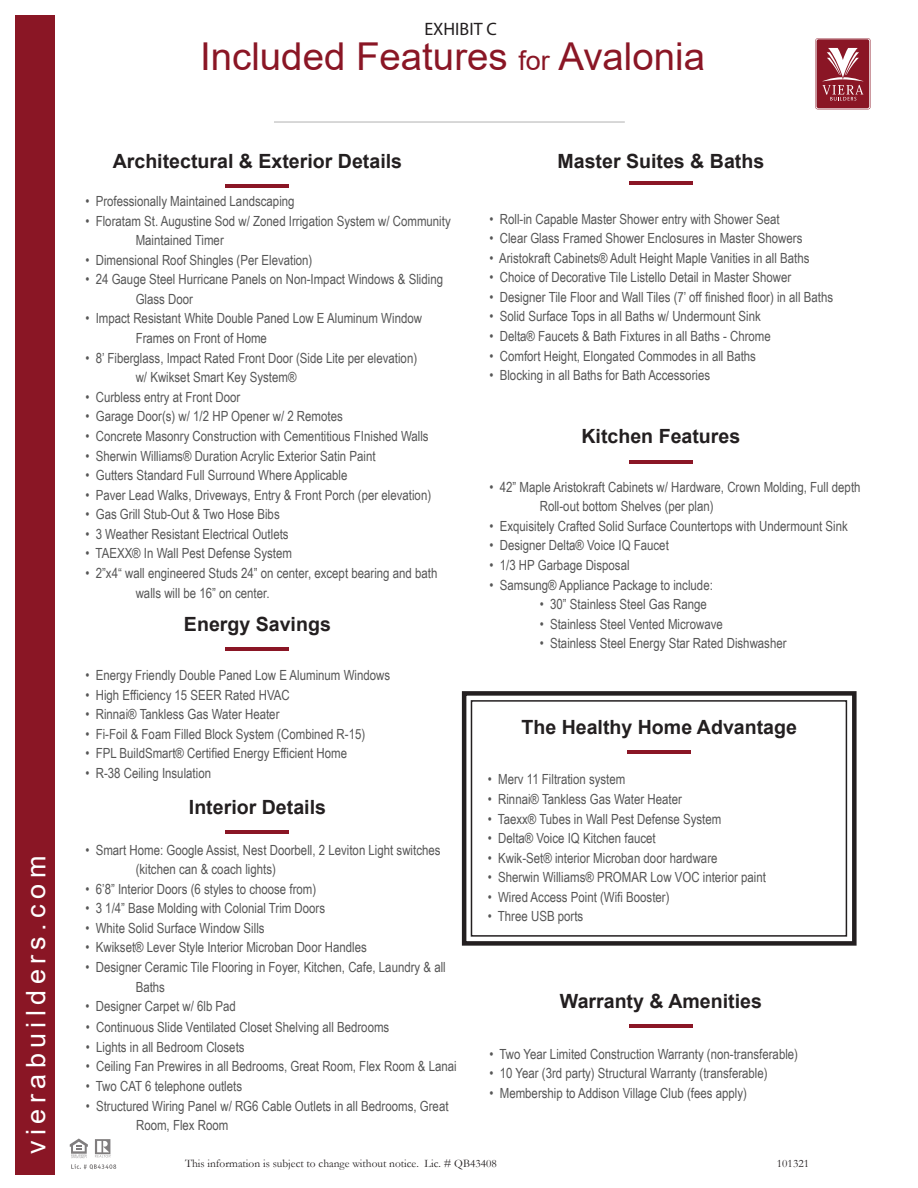
<style>
.page{position:relative;width:918px;height:1188px;background:#fff}
.page>*{position:absolute;margin:0;border:0;box-sizing:border-box;transform-origin:0 0}
.t1{font:38.4px "Arial";color:#8a1625}
.t2{font:27px "Arial";letter-spacing:.2em;color:#fff}
.t3{font:700 19.65px "Arial";color:#231f20}
.t4{font:18px "Myriad Pro";color:#231f20}
.t5{font:13.95px/19.6px "Arial Narrow";color:#565656}
.t6{font:11.4px "Garamond";color:#231f20}
.s1{font-size:27px}
</style>
<div class="page">
<svg style="left:815px;top:38px;width:56px;height:71px;background:#a34955"></svg>
<hr style="left:226px;top:185px;width:63px;height:3px;background:#8a1625">
<hr style="left:226px;top:648px;width:63px;height:3px;background:#8a1625">
<hr style="left:226px;top:830px;width:63px;height:3px;background:#8a1625">
<hr style="left:629px;top:1025px;width:64px;height:3px;background:#8a1625">
<hr style="left:629px;top:461px;width:64px;height:3px;background:#8a1625">
<hr style="left:629px;top:182px;width:64px;height:3px;background:#8a1625">
<hr style="left:274px;top:122px;width:351px;height:1px;background:#565656">
<div style="left:16px;top:15px;width:39px;height:1160px;background:#8a1625"></div>
<svg style="left:71px;top:1164px;width:45px;height:5px"></svg>
<svg style="left:70px;top:1139px;width:18px;height:19px"></svg>
<svg style="left:95px;top:1139px;width:16px;height:19px"></svg>
<hr style="left:628px;top:750px;width:63px;height:3px;background:#8a1625">
<div style="left:471px;top:700px;width:376px;height:237px;border:2px solid #231f20"></div>
<div style="left:462px;top:691px;width:395px;height:255px;border:4px solid #231f20"></div>
<h2 class="t2" style="left:17px;top:1154px;width:299px;rotate:-90deg">vierabuilders.com</h2>
<p class="t4" style="left:424px;top:18px;width:74px">EXHIBIT C</p>
<h1 class="t1" style="left:200px;top:30px;width:506px">Included Features <span class="s1">for</span> Avalonia</h1>
<h3 class="t3" style="left:113px;top:147px;width:291px">Architectural &amp; Exterior Details</h3>
<p class="t5" style="left:85px;top:191px;width:211px">• Professionally Maintained Landscaping</p>
<p class="t5" style="left:136px;top:210px;width:317px;text-indent:-50px">• Floratam St. Augustine Sod w/ Zoned Irrigation System w/ Community<br>Maintained Timer</p>
<p class="t5" style="left:85px;top:249px;width:229px">• Dimensional Roof Shingles (Per Elevation)</p>
<p class="t5" style="left:136px;top:269px;width:309px;text-indent:-50px">• 24 Gauge Steel Hurricane Panels on Non-Impact Windows &amp; Sliding<br>Glass Door</p>
<p class="t5" style="left:136px;top:308px;width:288px;text-indent:-50px">• Impact Resistant White Double Paned Low E Aluminum Window<br>Frames on Front of Home</p>
<p class="t5" style="left:136px;top:347px;width:283px;text-indent:-50px">• 8’ Fiberglass, Impact Rated Front Door (Side Lite per elevation) w/ Kwikset Smart Key System®</p>
<p class="t5" style="left:85px;top:387px;width:157px">• Curbless entry at Front Door</p>
<p class="t5" style="left:85px;top:406px;width:259px">• Garage Door(s) w/ 1/2 HP Opener w/ 2 Remotes</p>
<p class="t5" style="left:85px;top:426px;width:345px">• Concrete Masonry Construction with Cementitious FInished Walls</p>
<p class="t5" style="left:85px;top:445px;width:292px">• Sherwin Williams® Duration Acrylic Exterior Satin Paint</p>
<p class="t5" style="left:85px;top:465px;width:264px">• Gutters Standard Full Surround Where Applicable</p>
<p class="t5" style="left:85px;top:484px;width:347px">• Paver Lead Walks, Driveways, Entry &amp; Front Porch (per elevation)</p>
<p class="t5" style="left:85px;top:504px;width:196px">• Gas Grill Stub-Out &amp; Two Hose Bibs</p>
<p class="t5" style="left:85px;top:524px;width:205px">• 3 Weather Resistant Electrical Outlets</p>
<p class="t5" style="left:85px;top:543px;width:208px">• TAEXX® In Wall Pest Defense System</p>
<p class="t5" style="left:136px;top:563px;width:303px;text-indent:-50px">• 2”x4“ wall engineered Studs 24” on center, except bearing and bath walls will be 16” on center.</p>
<h3 class="t3" style="left:184px;top:610px;width:148px">Energy Savings</h3>
<p class="t5" style="left:85px;top:665px;width:306px">• Energy Friendly Double Paned Low E Aluminum Windows</p>
<p class="t5" style="left:85px;top:684px;width:206px">• High Efficiency 15 SEER Rated HVAC</p>
<p class="t5" style="left:85px;top:704px;width:196px">• Rinnai® Tankless Gas Water Heater</p>
<p class="t5" style="left:85px;top:724px;width:281px">• Fi-Foil &amp; Foam Filled Block System (Combined R-15)</p>
<p class="t5" style="left:85px;top:743px;width:263px">• FPL BuildSmart® Certified Energy Efficient Home</p>
<p class="t5" style="left:85px;top:763px;width:127px">• R-38 Ceiling Insulation</p>
<h3 class="t3" style="left:189px;top:794px;width:139px">Interior Details</h3>
<p class="t5" style="left:136px;top:839px;width:306px;text-indent:-50px">• Smart Home: Google Assist, Nest Doorbell, 2 Leviton Light switches (kitchen can &amp; coach lights)</p>
<p class="t5" style="left:85px;top:878px;width:232px">• 6’8” Interior Doors (6 styles to choose from)</p>
<p class="t5" style="left:85px;top:898px;width:241px">• 3 1/4” Base Molding with Colonial Trim Doors</p>
<p class="t5" style="left:85px;top:918px;width:181px">• White Solid Surface Window Sills</p>
<p class="t5" style="left:85px;top:937px;width:283px">• Kwikset® Lever Style Interior Microban Door Handles</p>
<p class="t5" style="left:136px;top:957px;width:312px;text-indent:-50px">• Designer Ceramic Tile Flooring in Foyer, Kitchen, Cafe, Laundry &amp; all<br>Baths</p>
<p class="t5" style="left:85px;top:996px;width:152px">• Designer Carpet w/ 6lb Pad</p>
<p class="t5" style="left:86px;top:1017px;width:305px">• Continuous Slide Ventilated Closet Shelving all Bedrooms</p>
<p class="t5" style="left:86px;top:1037px;width:160px">• Lights in all Bedroom Closets</p>
<p class="t5" style="left:86px;top:1056px;width:373px">• Ceiling Fan Prewires in all Bedrooms, Great Room, Flex Room &amp; Lanai</p>
<p class="t5" style="left:86px;top:1076px;width:158px">• Two CAT 6 telephone outlets</p>
<p class="t5" style="left:136px;top:1095px;width:314px;text-indent:-50px">• Structured Wiring Panel w/ RG6 Cable Outlets in all Bedrooms, Great<br>Room, Flex Room</p>
<h3 class="t3" style="left:558px;top:147px;width:208px">Master Suites &amp; Baths</h3>
<p class="t5" style="left:489px;top:208px;width:292px">• Roll-in Capable Master Shower entry with Shower Seat</p>
<p class="t5" style="left:489px;top:228px;width:315px">• Clear Glass Framed Shower Enclosures in Master Showers</p>
<p class="t5" style="left:489px;top:247px;width:322px">• Aristokraft Cabinets® Adult Height Maple Vanities in all Baths</p>
<p class="t5" style="left:489px;top:267px;width:303px">• Choice of Decorative Tile Listello Detail in Master Shower</p>
<p class="t5" style="left:489px;top:287px;width:345px">• Designer Tile Floor and Wall Tiles (7’ off finished floor) in all Baths</p>
<p class="t5" style="left:489px;top:306px;width:273px">• Solid Surface Tops in all Baths w/ Undermount Sink</p>
<p class="t5" style="left:489px;top:326px;width:283px">• Delta® Faucets &amp; Bath Fixtures in all Baths - Chrome</p>
<p class="t5" style="left:489px;top:345px;width:268px">• Comfort Height, Elongated Commodes in all Baths</p>
<p class="t5" style="left:489px;top:365px;width:222px">• Blocking in all Baths for Bath Accessories</p>
<h3 class="t3" style="left:581px;top:422px;width:160px">Kitchen Features</h3>
<p class="t5" style="left:540px;top:476px;width:322px;text-indent:-50px">• 42” Maple Aristokraft Cabinets w/ Hardware, Crown Molding, Full depth<br>Roll-out bottom Shelves (per plan)</p>
<p class="t5" style="left:489px;top:516px;width:360px">• Exquisitely Crafted Solid Surface Countertops with Undermount Sink</p>
<p class="t5" style="left:489px;top:535px;width:181px">• Designer Delta® Voice IQ Faucet</p>
<p class="t5" style="left:489px;top:555px;width:142px">• 1/3 HP Garbage Disposal</p>
<p class="t5" style="left:489px;top:574px;width:225px">• Samsung® Appliance Package to include:</p>
<p class="t5" style="left:540px;top:594px;width:169px">• 30” Stainless Steel Gas Range</p>
<p class="t5" style="left:540px;top:613px;width:185px">• Stainless Steel Vented Microwave</p>
<p class="t5" style="left:540px;top:633px;width:248px">• Stainless Steel Energy Star Rated Dishwasher</p>
<h3 class="t3" style="left:521px;top:713px;width:277px">The Healthy Home Advantage</h3>
<p class="t5" style="left:488px;top:769px;width:139px">• Merv 11 Filtration system</p>
<p class="t5" style="left:488px;top:789px;width:196px">• Rinnai® Tankless Gas Water Heater</p>
<p class="t5" style="left:488px;top:808px;width:235px">• Taexx® Tubes in Wall Pest Defense System</p>
<p class="t5" style="left:488px;top:828px;width:170px">• Delta® Voice IQ Kitchen faucet</p>
<p class="t5" style="left:488px;top:847px;width:231px">• Kwik-Set® interior Microban door hardware</p>
<p class="t5" style="left:488px;top:867px;width:280px">• Sherwin Williams® PROMAR Low VOC interior paint</p>
<p class="t5" style="left:488px;top:887px;width:183px">• Wired Access Point (Wifi Booster)</p>
<p class="t5" style="left:488px;top:906px;width:97px">• Three USB ports</p>
<h3 class="t3" style="left:560px;top:987px;width:203px">Warranty &amp; Amenities</h3>
<p class="t5" style="left:489px;top:1044px;width:310px">• Two Year Limited Construction Warranty (non-transferable)</p>
<p class="t5" style="left:489px;top:1063px;width:280px">• 10 Year (3rd party) Structural Warranty (transferable)</p>
<p class="t5" style="left:489px;top:1083px;width:259px">• Membership to Addison Village Club (fees apply)</p>
<p class="t6" style="left:185px;top:1156px;width:313px">This information is subject to change without notice. Lic. # QB43408</p>
<p class="t6" style="left:777px;top:1156px;width:34px">101321</p>
</div>
